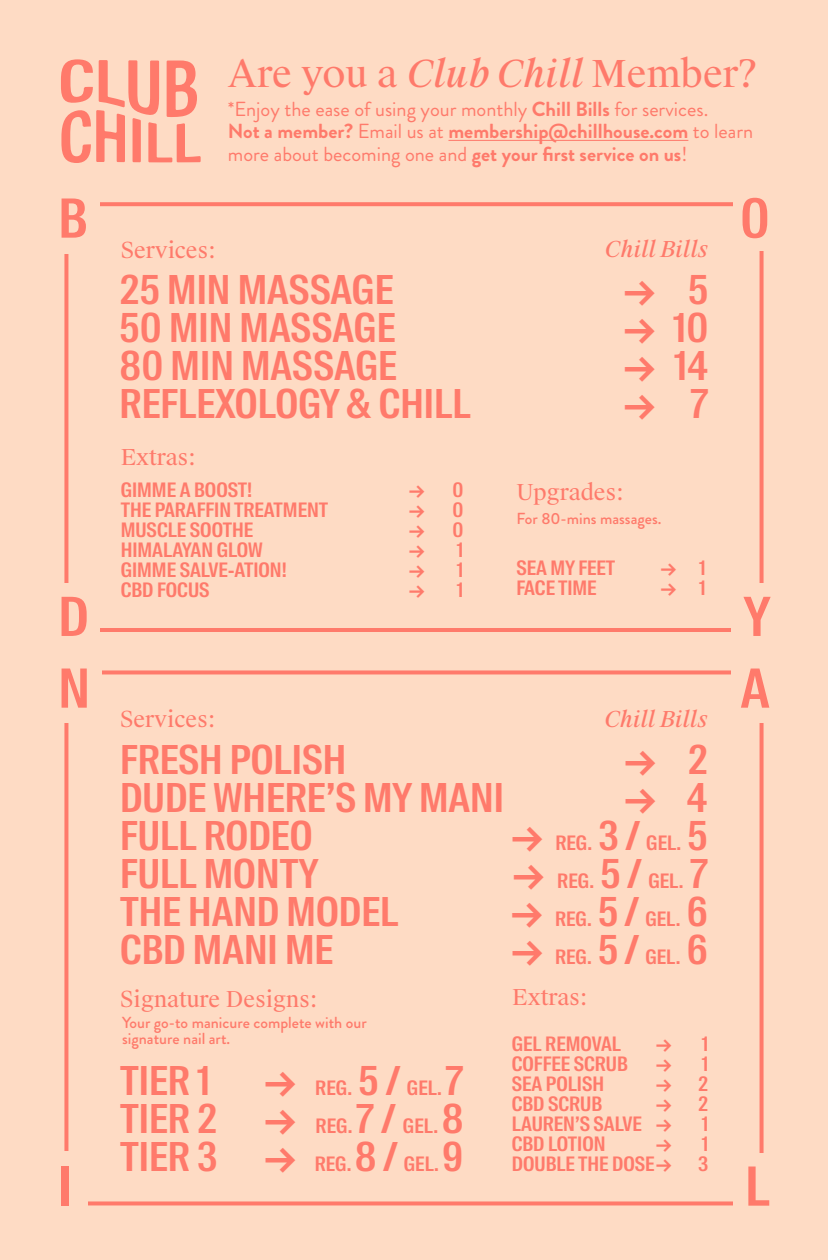
<style>
.page{position:relative;width:828px;height:1260px;background:#fedbc4}
.page>*{position:absolute;margin:0;border:0;box-sizing:border-box;transform-origin:0 0}
.t1{font:600 54px "Suisse Intl Cond";color:#ff7a6b}
.t2{font:600 40px/38px "Suisse Intl Cond";color:#ff7a6b}
.t3{font:37.2px "Suisse Works";color:#ff7a6b}
.t4{font:22px "Suisse Works";color:#ff7a6b}
.t5{font:italic 22px "Suisse Works";color:#ff7a6b}
.t6{font:20.4px/22.6px "Brandon Grotesque";color:#ff7a6b}
.t7{font:600 20px/20px "Suisse Intl Cond";color:#ff7a6b}
.t8{font:500 16px/16px "Brandon Grotesque";color:#ff7a6b}
.s1{font-style:italic}
.s2{font-weight:700}
.s3{font-size:40px}
.s4{font-size:20px}
</style>
<div class="page">
<svg style="left:61px;top:59px;width:140px;height:104px"></svg>
<div style="left:64px;top:202px;width:700px;height:430px;border:4px solid #ff7a6b"></div>
<div style="left:64px;top:670px;width:700px;height:535px;border:4px solid #ff7a6b"></div>
<div style="left:53px;top:196px;width:47px;height:57px;background:#fedbc4"></div>
<div style="left:42px;top:583px;width:57px;height:57px;background:#fedbc4"></div>
<div style="left:733px;top:193px;width:57px;height:57px;background:#fedbc4"></div>
<div style="left:732px;top:584px;width:57px;height:57px;background:#fedbc4"></div>
<div style="left:30px;top:1151px;width:57px;height:57px;background:#fedbc4"></div>
<div style="left:44px;top:665px;width:57px;height:57px;background:#fedbc4"></div>
<div style="left:734px;top:1153px;width:57px;height:57px;background:#fedbc4"></div>
<div style="left:731px;top:665px;width:57px;height:57px;background:#fedbc4"></div>
<hr style="left:448px;top:140px;width:240px;height:1px;background:#ff7a6b">
<h3 class="t3" style="left:228px;top:51px;width:531px">Are you a <span class="s1">Club Chill</span> Member?</h3>
<p class="t6" style="left:228px;top:98px;width:527px">*Enjoy the ease of using your monthly <span class="s2">Chill Bills</span> for services.<br><span class="s2">Not a member?</span> Email us at <span class="s2">membership@chillhouse.com</span> to learn more about becoming one and <span class="s2">get your first service on us</span>!</p>
<h1 class="t1" style="left:58px;top:187px;width:31px">B</h1>
<h1 class="t1" style="left:740px;top:187px;width:31px">0</h1>
<p class="t5" style="left:605px;top:235px;width:105px">Chill Bills</p>
<p class="t4" style="left:121px;top:237px;width:97px">Services:</p>
<h2 class="t2" style="left:120px;top:271px;width:275px">25 MIN MASSAGE</h2>
<h2 class="t2" style="left:624px;top:271px;width:86px">→ 5</h2>
<h2 class="t2" style="left:120px;top:309px;width:277px">50 MIN MASSAGE</h2>
<h2 class="t2" style="left:624px;top:309px;width:86px">→ 10</h2>
<h2 class="t2" style="left:120px;top:347px;width:279px">80 MIN MASSAGE</h2>
<h2 class="t2" style="left:624px;top:347px;width:86px">→ 14</h2>
<h2 class="t2" style="left:120px;top:385px;width:352px">REFLEXOLOGY &amp; CHILL</h2>
<h2 class="t2" style="left:624px;top:385px;width:86px">→ 7</h2>
<p class="t4" style="left:121px;top:444px;width:77px">Extras:</p>
<p class="t7" style="left:121px;top:480px;width:133px">GIMME A BOOST!</p>
<p class="t7" style="left:409px;top:480px;width:56px">→ 0</p>
<p class="t7" style="left:121px;top:500px;width:209px">THE PARAFFIN TREATMENT</p>
<p class="t7" style="left:409px;top:500px;width:56px">→ 0</p>
<p class="t7" style="left:121px;top:520px;width:134px">MUSCLE SOOTHE</p>
<p class="t7" style="left:409px;top:520px;width:56px">→ 0</p>
<p class="t7" style="left:121px;top:540px;width:144px">HIMALAYAN GLOW</p>
<p class="t7" style="left:409px;top:540px;width:56px">→ 1</p>
<p class="t7" style="left:121px;top:560px;width:168px">GIMME SALVE-ATION!</p>
<p class="t7" style="left:409px;top:560px;width:56px">→ 1</p>
<p class="t7" style="left:121px;top:580px;width:90px">CBD FOCUS</p>
<p class="t7" style="left:409px;top:580px;width:56px">→ 1</p>
<p class="t4" style="left:516px;top:479px;width:109px">Upgrades:</p>
<p class="t8" style="left:516px;top:511px;width:147px">For 80-mins massages.</p>
<p class="t7" style="left:516px;top:558px;width:100px">SEA MY FEET</p>
<p class="t7" style="left:660px;top:558px;width:47px">→ 1</p>
<p class="t7" style="left:516px;top:578px;width:82px">FACE TIME</p>
<p class="t7" style="left:660px;top:578px;width:47px">→ 1</p>
<h1 class="t1" style="left:58px;top:586px;width:32px">D</h1>
<h1 class="t1" style="left:743px;top:586px;width:29px">Y</h1>
<h1 class="t1" style="left:58px;top:657px;width:33px">N</h1>
<h1 class="t1" style="left:740px;top:657px;width:31px">A</h1>
<p class="t4" style="left:120px;top:705px;width:97px">Services:</p>
<p class="t5" style="left:605px;top:705px;width:105px">Chill Bills</p>
<h2 class="t2" style="left:120px;top:741px;width:227px">FRESH POLISH</h2>
<h2 class="t2" style="left:624px;top:741px;width:85px">→ 2</h2>
<h2 class="t2" style="left:120px;top:779px;width:385px">DUDE WHERE’S MY MANI</h2>
<h2 class="t2" style="left:624px;top:779px;width:85px">→ 4</h2>
<h2 class="t2" style="left:120px;top:817px;width:194px">FULL RODEO</h2>
<p class="t7" style="left:511px;top:833px;width:198px"><span class="s3">→</span> REG. <span class="s3">3 /</span> GEL. <span class="s3">5</span></p>
<h2 class="t2" style="left:120px;top:855px;width:200px">FULL MONTY</h2>
<p class="t7" style="left:512px;top:871px;width:197px"><span class="s3">→</span> REG. <span class="s3">5 /</span> GEL. <span class="s3">7</span></p>
<h2 class="t2" style="left:120px;top:893px;width:280px">THE HAND MODEL</h2>
<p class="t7" style="left:511px;top:909px;width:198px"><span class="s3">→</span> REG. <span class="s3">5 /</span> GEL. <span class="s3">6</span></p>
<h2 class="t2" style="left:120px;top:931px;width:215px">CBD MANI ME</h2>
<p class="t7" style="left:511px;top:947px;width:198px"><span class="s3">→</span> REG. <span class="s3">5 /</span> GEL. <span class="s3">6</span></p>
<p class="t4" style="left:120px;top:985px;width:199px">Signature Designs:</p>
<p class="t8" style="left:122px;top:1014px;width:246px">Your go-to manicure complete with our signature nail art.</p>
<p class="t4" style="left:512px;top:984px;width:77px">Extras:</p>
<p class="t7" style="left:512px;top:1034px;width:111px">GEL REMOVAL</p>
<p class="t7" style="left:656px;top:1034px;width:54px">→ 1</p>
<p class="t7" style="left:512px;top:1054px;width:118px">COFFEE SCRUB</p>
<p class="t7" style="left:656px;top:1054px;width:54px">→ 1</p>
<p class="t7" style="left:512px;top:1074px;width:94px">SEA POLISH</p>
<p class="t7" style="left:656px;top:1074px;width:54px">→ 2</p>
<p class="t7" style="left:512px;top:1094px;width:92px">CBD SCRUB</p>
<h2 class="t2" style="left:120px;top:1062px;width:92px">TIER 1</h2>
<p class="t7" style="left:264px;top:1078px;width:201px"><span class="s3">→</span> REG. <span class="s3">5 /</span> GEL. <span class="s3">7</span></p>
<h2 class="t2" style="left:120px;top:1100px;width:345px">TIER 2 → <span class="s4">REG.</span> 7 / <span class="s4">GEL.</span> 8<br>TIER 3 → <span class="s4">REG.</span> 8 / <span class="s4">GEL.</span> 9</h2>
<p class="t7" style="left:512px;top:1094px;width:198px;text-indent:144px">→ 2<br>LAUREN’S SALVE →</p>
<p class="t7" style="left:702px;top:1114px;width:8px">1</p>
<p class="t7" style="left:512px;top:1134px;width:95px">CBD LOTION</p>
<p class="t7" style="left:512px;top:1134px;width:198px;text-indent:144px">→ 1<br>DOUBLE THE DOSE →</p>
<p class="t7" style="left:698px;top:1154px;width:12px">3</p>
<h1 class="t1" style="left:58px;top:1155px;width:15px">I</h1>
<h1 class="t1" style="left:745px;top:1155px;width:26px">L</h1>
</div>
